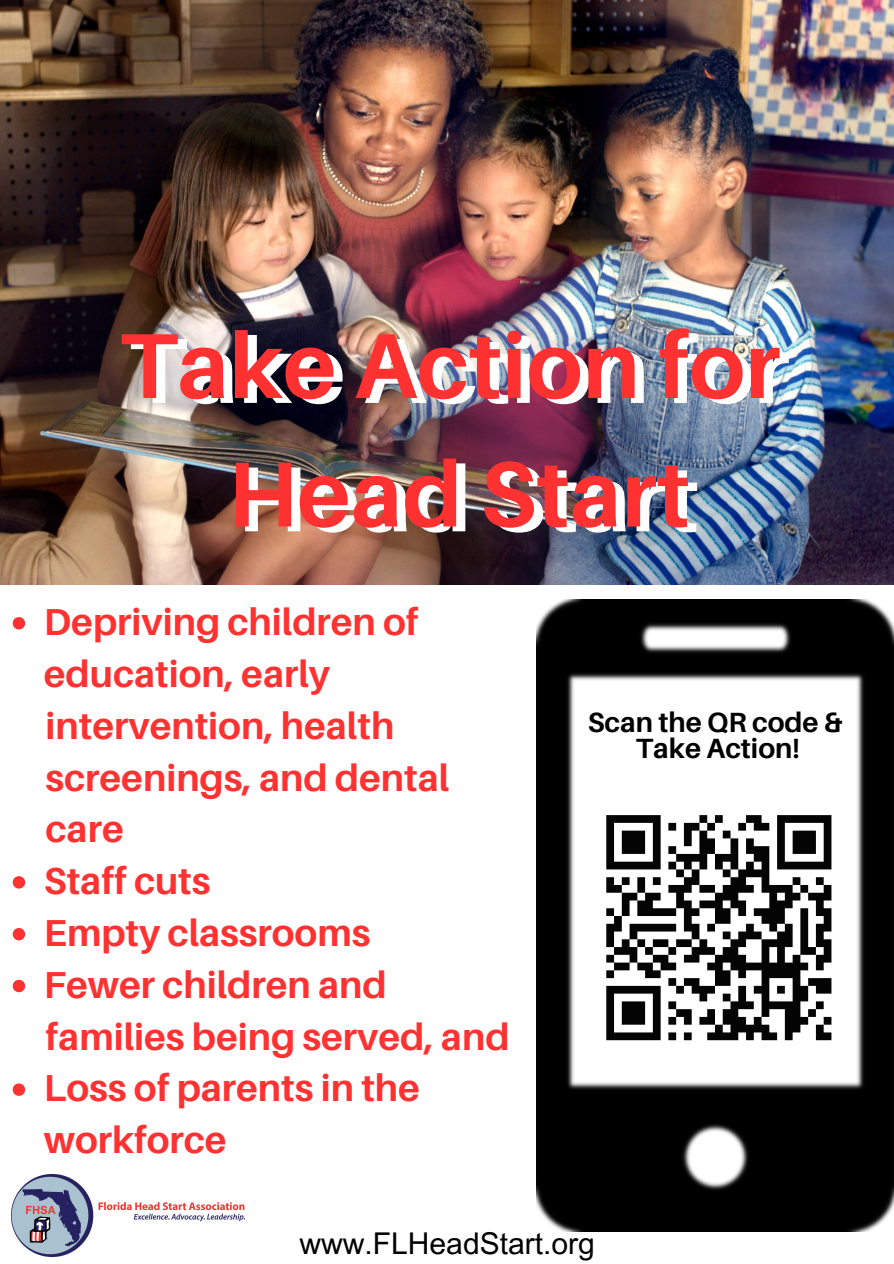
<style>
.page{position:relative;width:894px;height:1264px;background:#fff}
.page>*{position:absolute;margin:0;border:0;box-sizing:border-box;transform-origin:0 0}
.t1{font:700 92.4px "Aileron";color:#fff}
.t2{font:700 37.5px/51.8px "Aileron";color:#ff3131}
.t3{font:30px "Arial MT Pro";color:#000}
.t4{font:700 27.75px "Aileron";color:#000}
</style>
<div class="page">
<img style="left:0;top:0;width:893px;height:585px">
<img style="left:12px;top:1174px;width:233px;height:82px">
<img style="left:536px;top:599px;width:357px;height:632px">
<svg style="left:13px;top:617px;width:12px;height:12px"></svg>
<svg style="left:13px;top:876px;width:12px;height:12px"></svg>
<svg style="left:13px;top:928px;width:12px;height:12px"></svg>
<svg style="left:13px;top:979px;width:12px;height:13px"></svg>
<svg style="left:13px;top:1083px;width:12px;height:12px"></svg>
<p class="t1" style="left:129px;top:313px;width:662px">Take Action for</p>
<p class="t1" style="left:237px;top:441px;width:463px">Head Start</p>
<p class="t2" style="left:44px;top:595px;width:376px">Depriving children of education, early</p>
<p class="t2" style="left:46px;top:699px;width:350px">intervention, health</p>
<p class="t2" style="left:46px;top:750px;width:405px">screenings, and dental</p>
<p class="t2" style="left:46px;top:802px;width:80px">care</p>
<p class="t2" style="left:44px;top:854px;width:168px">Staff cuts</p>
<p class="t2" style="left:44px;top:906px;width:328px">Empty classrooms</p>
<p class="t2" style="left:44px;top:958px;width:344px">Fewer children and</p>
<p class="t2" style="left:46px;top:1009px;width:465px">families being served, and</p>
<p class="t2" style="left:44px;top:1061px;width:377px">Loss of parents in the workforce</p>
<p class="t4" style="left:587px;top:705px;width:256px">Scan the QR code &amp;</p>
<p class="t4" style="left:635px;top:731px;width:165px">Take Action!</p>
<p class="t3" style="left:299px;top:1232px;width:297px">www.FLHeadStart.org</p>
</div>
